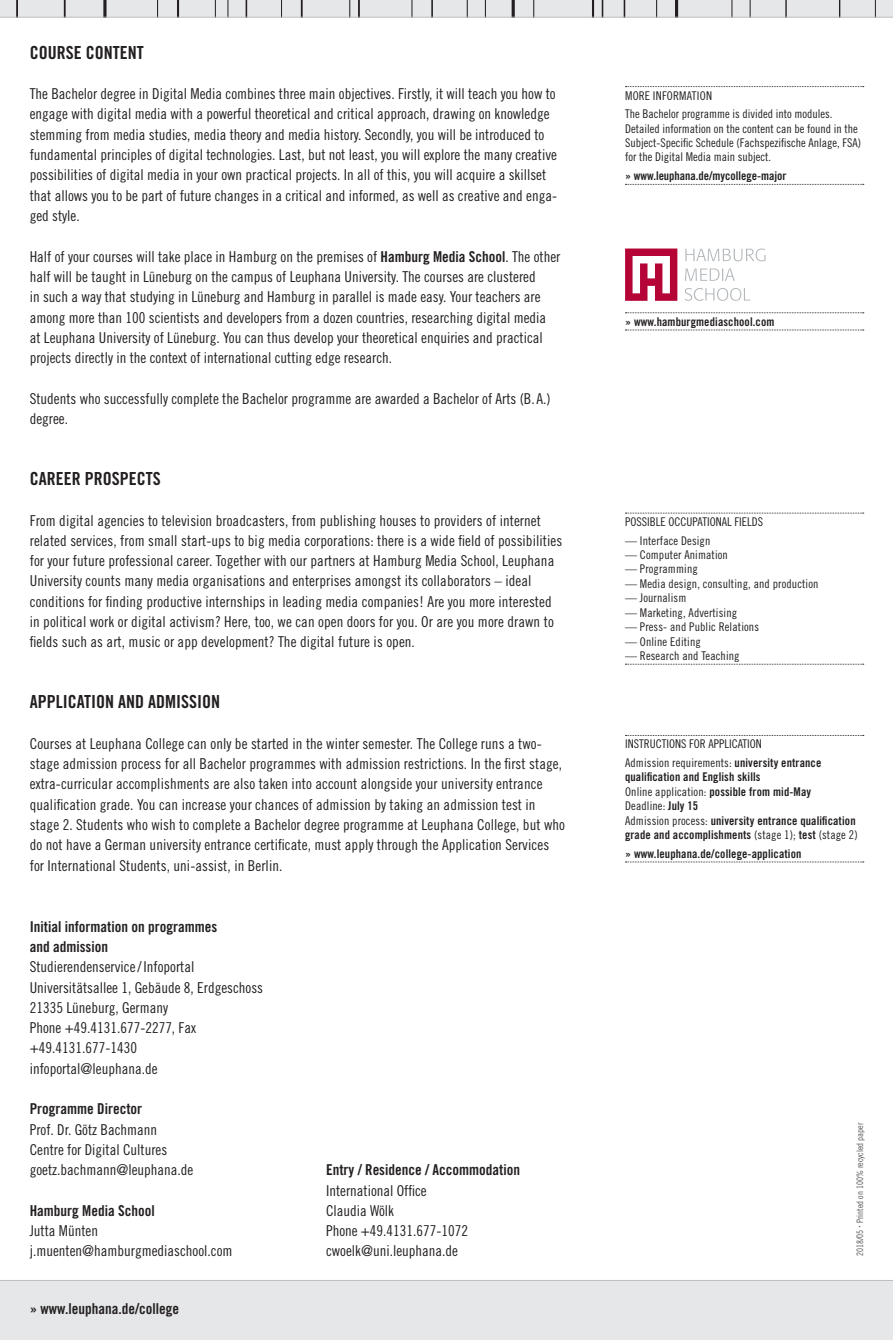
<style>
.page{position:relative;width:893px;height:1340px;background:#fff}
.page>*{position:absolute;margin:0;border:0;box-sizing:border-box;transform-origin:0 0}
.t1{font:18px "Trade Gothic LT Std Bd Cn 20";color:#231f20}
.t2{font:15px/20.2px "Trade Gothic LT Std Cn 18";color:#231f20}
.t3{font:15px/20.2px "Trade Gothic LT Std Bd Cn 20";color:#231f20}
.t4{font:12px/18.6px "Trade Gothic LT Std Cn 18";color:#231f20}
.t5{font:12px/14.4px "Trade Gothic LT Std Bd Cn 20";letter-spacing:.01em;color:#231f20}
.t6{font:9px "Trade Gothic LT Std Cn 18";color:#57585a}
.s1{font-family:"Trade Gothic LT Std Bd Cn 20"}
.s2{font-family:"Trade Gothic LT Std Cn 18"}
</style>
<div class="page">
<div style="left:0;top:0;width:893px;height:17px;background:#e6e7e9"></div>
<div style="left:0;top:1280px;width:893px;height:59px;background:#e6e7e9"></div>
<svg style="left:533px;top:0;width:1px;height:17px"></svg>
<svg style="left:602px;top:0;width:1px;height:17px"></svg>
<svg style="left:592px;top:0;width:2px;height:17px"></svg>
<hr style="left:512px;top:0;width:3px;height:17px;background:#231f20">
<svg style="left:215px;top:0;width:1px;height:17px"></svg>
<svg style="left:467px;top:0;width:1px;height:17px"></svg>
<svg style="left:431px;top:0;width:2px;height:17px"></svg>
<svg style="left:301px;top:0;width:2px;height:17px"></svg>
<svg style="left:358px;top:0;width:2px;height:17px"></svg>
<svg style="left:246px;top:0;width:1px;height:17px"></svg>
<svg style="left:349px;top:0;width:1px;height:17px"></svg>
<svg style="left:412px;top:0;width:1px;height:17px"></svg>
<svg style="left:177px;top:0;width:2px;height:17px"></svg>
<svg style="left:157px;top:0;width:1px;height:17px"></svg>
<svg style="left:16px;top:0;width:2px;height:17px"></svg>
<svg style="left:64px;top:0;width:2px;height:17px"></svg>
<svg style="left:103px;top:0;width:4px;height:17px"></svg>
<svg style="left:785px;top:0;width:2px;height:17px"></svg>
<svg style="left:228px;top:0;width:1px;height:17px"></svg>
<svg style="left:281px;top:0;width:1px;height:17px"></svg>
<svg style="left:485px;top:0;width:1px;height:17px"></svg>
<svg style="left:624px;top:0;width:1px;height:17px"></svg>
<svg style="left:656px;top:0;width:1px;height:17px"></svg>
<hr style="left:675px;top:0;width:3px;height:17px;background:#231f20">
<svg style="left:732px;top:0;width:1px;height:17px"></svg>
<svg style="left:750px;top:0;width:1px;height:17px"></svg>
<svg style="left:839px;top:0;width:1px;height:17px"></svg>
<svg style="left:875px;top:0;width:1px;height:17px"></svg>
<hr style="left:0;top:1280px;width:893px;height:1px;background:#bcbdc0">
<hr style="left:0;top:17px;width:893px;height:1px;background:#bcbdc0">
<svg style="left:625px;top:735px;width:239px;height:1px"></svg>
<svg style="left:625px;top:861px;width:239px;height:1px"></svg>
<svg style="left:625px;top:512px;width:239px;height:1px"></svg>
<svg style="left:625px;top:663px;width:239px;height:1px"></svg>
<svg style="left:625px;top:86px;width:239px;height:1px"></svg>
<svg style="left:625px;top:184px;width:239px;height:1px"></svg>
<svg style="left:625px;top:312px;width:239px;height:1px"></svg>
<svg style="left:625px;top:329px;width:239px;height:1px"></svg>
<svg style="left:685px;top:248px;width:81px;height:53px"></svg>
<svg style="left:625px;top:248px;width:52px;height:53px"></svg>
<p class="t1" style="left:30px;top:41px;width:115px">COURSE CONTENT</p>
<p class="t2" style="left:30px;top:84px;width:529px">The Bachelor degree in Digital Media combines three main objectives. Firstly, it will teach you how to engage with digital media with a powerful theoretical and critical approach, drawing on knowledge stemming from media studies, media theory and media history. Secondly, you will be introduced to fundamental principles of digital technologies. Last, but not least, you will explore the many creative possibilities of digital media in your own practical projects. In all of this, you will acquire a skillset that allows you to be part of future changes in a critical and informed, as well as creative and enga&shy;ged style.</p>
<p class="t2" style="left:30px;top:246px;width:532px">Half of your courses will take place in Hamburg on the premises of <span class="s1">Hamburg Media School</span>. The other half will be taught in Lüneburg on the campus of Leuphana University. The courses are clustered<br>in such a way that studying in Lüneburg and Hamburg in parallel is made easy. Your teachers are among more than 100 scientists and developers from a dozen countries, researching digital media at Leuphana University of Lüneburg. You can thus develop your theoretical enquiries and practical projects directly in the context of international cutting edge research.</p>
<p class="t2" style="left:30px;top:388px;width:522px">Students who successfully complete the Bachelor programme are awarded a Bachelor of Arts (B. A.) degree.</p>
<p class="t1" style="left:30px;top:467px;width:132px">CAREER PROSPECTS</p>
<p class="t2" style="left:30px;top:510px;width:534px">From digital agencies to television broadcasters, from publishing houses to providers of internet related services, from small start-ups to big media corporations: there is a wide field of possibilities for your future professional career. Together with our partners at Hamburg Media School, Leuphana University counts many media organisations and enterprises amongst its collaborators – ideal conditions for finding productive internships in leading media companies! Are you more interested in political work or digital activism? Here, too, we can open doors for you. Or are you more drawn to fields such as art, music or app development? The digital future is open.</p>
<p class="t1" style="left:30px;top:691px;width:192px">APPLICATION AND ADMISSION</p>
<p class="t2" style="left:30px;top:733px;width:537px">Courses at Leuphana College can only be started in the winter semester. The College runs a two&shy;stage admission process for all Bachelor programmes with admission restrictions. In the first stage, extra-curricular accomplishments are also taken into account alongside your university entrance qualification grade. You can increase your chances of admission by taking an admission test in stage 2. Students who wish to complete a Bachelor degree programme at Leuphana College, but who do not have a German university entrance certificate, must apply through the Application Services for International Students, uni-assist, in Berlin.</p>
<p class="t3" style="left:30px;top:916px;width:189px">Initial information on programmes and admission</p>
<p class="t2" style="left:30px;top:956px;width:235px">Studierendenservice/Infoportal<br>Universitätsallee 1, Gebäude 8, Erdgeschoss<br>21335 Lüneburg, Germany<br>Phone +49.4131.677-2277, Fax +49.4131.677-1430 infoportal@leuphana.de</p>
<p class="t3" style="left:30px;top:1098px;width:114px">Programme Director</p>
<p class="t2" style="left:30px;top:1118px;width:165px">Prof. Dr. Götz Bachmann<br>Centre for Digital Cultures goetz.bachmann@leuphana.de</p>
<p class="t3" style="left:30px;top:1200px;width:126px">Hamburg Media School</p>
<p class="t2" style="left:30px;top:1220px;width:204px">Jutta Münten j.muenten@hamburgmediaschool.com</p>
<p class="t3" style="left:30px;top:1298px;width:151px">» www.leuphana.de/college</p>
<p class="t3" style="left:326px;top:1159px;width:196px">Entry / Residence / Accommodation</p>
<p class="t2" style="left:326px;top:1179px;width:144px">International Office<br>Claudia Wölk<br>Phone +49.4131.677-1072 cwoelk@uni.leuphana.de</p>
<p class="t4" style="left:625px;top:86px;width:209px">MORE INFORMATION<br>The Bachelor programme is divided into modules.</p>
<p class="t4" style="left:625px;top:121px;width:237px;line-height:14.4px">Detailed information on the content can be found in the<br>Subject-Specific Schedule (Fachspezifische Anlage, FSA) for the Digital Media main subject.</p>
<p class="t5" style="left:625px;top:168px;width:163px">» www.leuphana.de/mycollege-major</p>
<p class="t5" style="left:625px;top:314px;width:151px">» www.hamburgmediaschool.com</p>
<p class="t4" style="left:625px;top:512px;width:139px">POSSIBLE OCCUPATIONAL FIELDS</p>
<p class="t4" style="left:625px;top:531px;width:87px">— Interface Design</p>
<p class="t4" style="left:625px;top:545px;width:104px">— Computer Animation</p>
<p class="t4" style="left:625px;top:560px;width:74px">— Programming</p>
<p class="t4" style="left:625px;top:574px;width:195px">— Media design, consulting, and production</p>
<p class="t4" style="left:625px;top:588px;width:63px">— Journalism</p>
<p class="t4" style="left:625px;top:603px;width:114px">— Marketing, Advertising</p>
<p class="t4" style="left:625px;top:617px;width:135px">— Press- and Public Relations</p>
<p class="t4" style="left:625px;top:632px;width:77px">— Online Editing</p>
<p class="t4" style="left:625px;top:646px;width:116px">— Research and Teaching</p>
<p class="t4" style="left:625px;top:734px;width:198px">INSTRUCTIONS FOR APPLICATION<br>Admission requirements: <span class="s1">university entrance</span></p>
<p class="t5" style="left:625px;top:770px;width:188px">qualification and English skills<br><span class="s2">Online application:</span> possible from mid-May</p>
<p class="t4" style="left:625px;top:796px;width:75px">Deadline: <span class="s1">July 15</span></p>
<p class="t5" style="left:625px;top:813px;width:234px"><span class="s2">Admission process:</span> university entrance qualification grade and accomplishments <span class="s2">(stage 1);</span> test <span class="s2">(stage 2)</span></p>
<p class="t5" style="left:625px;top:846px;width:178px">» www.leuphana.de/college-application</p>
<p class="t6" style="left:855px;top:1256px;width:135px;rotate:-90deg">2018/05 Printed on 100% recycled paper</p>
</div>
